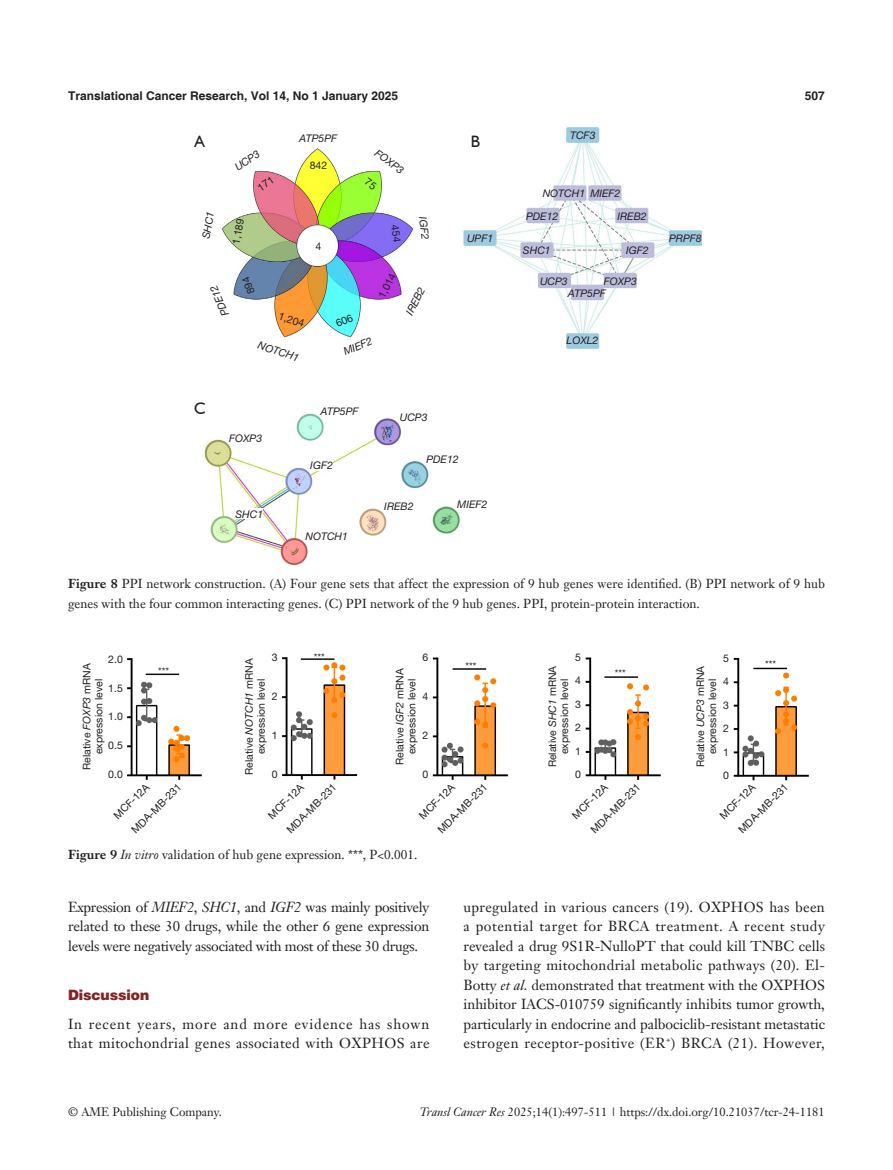
<style>
.page{position:relative;width:893px;height:1170px;background:#fff}
.page>*{position:absolute;margin:0;border:0;box-sizing:border-box;transform-origin:0 0}
.t1{font:16.5px "Humanist 521 BT";color:#231f20}
.t2{font:14.25px/19.5px "Janson Text LT";letter-spacing:.03em;color:#231f20;text-align:justify}
._1ji-6_5{font:900 14.25px "Helvetica";color:#812627}
.t3{font:12.75px/19.5px "Janson Text LT";color:#231f20}
.t4{font:12px "Janson Text LT";color:#231f20}
.t5{font:700 12px "Helvetica";color:#231f20}
.t6{font:10.5px/12px "Helvetica Neue LT Pro";color:#231f20;text-align:center}
.t7{font:italic 10.5px "Helvetica Neue LT Pro";color:#231f20}
.t8{font:8.25px "Janson Text LT";color:#231f20}
.s1{font-weight:700}
.s2{font-style:italic}
</style>
<div class="page">
<img style="left:127px;top:657px;width:682px;height:124px">
<img style="left:204px;top:128px;width:498px;height:436px">
<div style="left:229px;top:432px;width:33px;height:11px;background:#fff"></div>
<div style="left:321px;top:405px;width:38px;height:11px;background:#fff"></div>
<div style="left:310px;top:460px;width:23px;height:10px;background:#fff"></div>
<div style="left:235px;top:508px;width:28px;height:11px;background:#fff"></div>
<div style="left:305px;top:530px;width:43px;height:11px;background:#fff"></div>
<div style="left:384px;top:501px;width:30px;height:11px;background:#fff"></div>
<div style="left:457px;top:499px;width:30px;height:10px;background:#fff"></div>
<div style="left:426px;top:453px;width:33px;height:11px;background:#fff"></div>
<div style="left:400px;top:411px;width:28px;height:11px;background:#fff"></div>
<div style="left:191px;top:133px;width:17px;height:17px;background:#fff"></div>
<div style="left:191px;top:400px;width:17px;height:17px;background:#fff"></div>
<div style="left:467px;top:133px;width:17px;height:17px;background:#fff"></div>
<svg style="left:364px;top:178px;width:13px;height:12px"></svg>
<svg style="left:391px;top:225px;width:10px;height:17px"></svg>
<svg style="left:335px;top:314px;width:19px;height:13px"></svg>
<svg style="left:242px;top:276px;width:13px;height:18px"></svg>
<svg style="left:257px;top:177px;width:16px;height:14px"></svg>
<p class="t5" style="left:68px;top:88px;width:332px">Translational Cancer Research, Vol 14, No 1 January 2025</p>
<p class="t5" style="left:805px;top:88px;width:22px">507</p>
<p class="t1" style="left:195px;top:131px;width:12px">A</p>
<p class="t7" style="left:232px;top:163px;width:29px;rotate:-35deg">UCP3</p>
<p class="t7" style="left:299px;top:132px;width:40px">ATP5PF</p>
<p class="t6" style="left:310px;top:159px;width:19px">842</p>
<p class="t7" style="left:380px;top:147px;width:35px;rotate:36deg">FOXP3</p>
<p class="t7" style="left:199px;top:237px;width:29px;rotate:-80deg">SHC1</p>
<p class="t6" style="left:230px;top:243px;width:28px;rotate:-80deg">1,189</p>
<p class="t6" style="left:316px;top:240px;width:7px">4</p>
<p class="t7" style="left:429px;top:216px;width:24px;rotate:83deg">IGF2</p>
<p class="t7" style="left:220px;top:318px;width:34px;rotate:-113deg">PDE12</p>
<p class="t6" style="left:281px;top:309px;width:28px;rotate:18deg">1,204</p>
<p class="t6" style="left:376px;top:294px;width:28px;rotate:-63deg">1,014</p>
<p class="t7" style="left:403px;top:311px;width:31px;rotate:-63deg">IREB2</p>
<p class="t7" style="left:260px;top:339px;width:44px;rotate:18deg">NOTCH1</p>
<p class="t7" style="left:341px;top:346px;width:32px;rotate:-23deg">MIEF2</p>
<p class="t1" style="left:471px;top:131px;width:11px">B</p>
<p class="t7" style="left:467px;top:232px;width:28px">UPF1</p>
<p class="t1" style="left:194px;top:398px;width:13px">C</p>
<p class="t7" style="left:229px;top:431px;width:35px">FOXP3</p>
<p class="t7" style="left:321px;top:404px;width:40px">ATP5PF</p>
<p class="t7" style="left:310px;top:459px;width:24px">IGF2</p>
<p class="t7" style="left:400px;top:410px;width:29px">UCP3</p>
<p class="t7" style="left:426px;top:452px;width:34px">PDE12</p>
<p class="t7" style="left:235px;top:507px;width:29px">SHC1</p>
<p class="t7" style="left:305px;top:529px;width:44px">NOTCH1</p>
<p class="t7" style="left:384px;top:500px;width:31px">IREB2</p>
<p class="t7" style="left:457px;top:498px;width:32px">MIEF2</p>
<p class="t7" style="left:570px;top:129px;width:27px">TCF3</p>
<p class="t7" style="left:543px;top:187px;width:44px">NOTCH1</p>
<p class="t7" style="left:590px;top:187px;width:32px">MIEF2</p>
<p class="t7" style="left:526px;top:209px;width:34px">PDE12</p>
<p class="t7" style="left:617px;top:209px;width:31px">IREB2</p>
<p class="t7" style="left:523px;top:244px;width:29px">SHC1</p>
<p class="t7" style="left:626px;top:244px;width:24px">IGF2</p>
<p class="t7" style="left:540px;top:274px;width:29px">UCP3</p>
<p class="t7" style="left:604px;top:274px;width:35px">FOXP3</p>
<p class="t7" style="left:568px;top:287px;width:40px">ATP5PF</p>
<p class="t7" style="left:566px;top:334px;width:33px">LOXL2</p>
<p class="t7" style="left:669px;top:232px;width:34px">PRPF8</p>
<p class="t3" style="left:68px;top:573px;width:758px"><span class="s1">Figure 8</span> PPI network construction. (A) Four gene sets that affect the expression of 9 hub genes were identified. (B) PPI network of 9 hub genes with the four common interacting genes. (C) PPI network of the 9 hub genes. PPI, protein-protein interaction.</p>
<p class="t6" style="left:314px;top:651px;width:13px">***</p>
<p class="t6" style="left:272px;top:651px;width:7px">3</p>
<p class="t6" style="left:272px;top:690px;width:7px">2</p>
<p class="t6" style="left:272px;top:729px;width:7px">1</p>
<p class="t6" style="left:272px;top:768px;width:7px">0</p>
<p class="t6" style="left:422px;top:651px;width:7px">6</p>
<p class="t6" style="left:422px;top:690px;width:7px">4</p>
<p class="t6" style="left:422px;top:729px;width:7px">2</p>
<p class="t6" style="left:422px;top:768px;width:7px">0</p>
<p class="t6" style="left:575px;top:651px;width:7px">5</p>
<p class="t6" style="left:575px;top:674px;width:7px">4</p>
<p class="t6" style="left:575px;top:697px;width:7px">3</p>
<p class="t6" style="left:575px;top:721px;width:7px">2</p>
<p class="t6" style="left:575px;top:744px;width:7px">1</p>
<p class="t6" style="left:575px;top:768px;width:7px">0</p>
<p class="t6" style="left:723px;top:652px;width:7px">5</p>
<p class="t6" style="left:723px;top:675px;width:7px">4</p>
<p class="t6" style="left:723px;top:698px;width:7px">3</p>
<p class="t6" style="left:723px;top:722px;width:7px">2</p>
<p class="t6" style="left:723px;top:745px;width:7px">1</p>
<p class="t6" style="left:723px;top:769px;width:7px">0</p>
<p class="t6" style="left:108px;top:652px;width:16px">2.0</p>
<p class="t6" style="left:108px;top:681px;width:16px">1.5</p>
<p class="t6" style="left:108px;top:710px;width:16px">1.0</p>
<p class="t6" style="left:108px;top:739px;width:16px">0.5</p>
<p class="t6" style="left:108px;top:768px;width:16px">0.0</p>
<p class="t6" style="left:81px;top:770px;width:108px;rotate:-90deg">Relative <span class="s2">FOXP3</span> mRNA expression level</p>
<p class="t6" style="left:243px;top:774px;width:118px;rotate:-90deg">Relative <span class="s2">NOTCH1</span> mRNA expression level</p>
<p class="t6" style="left:394px;top:764px;width:98px;rotate:-90deg">Relative <span class="s2">IGF2</span> mRNA expression level</p>
<p class="t6" style="left:546px;top:767px;width:103px;rotate:-90deg">Relative <span class="s2">SHC1</span> mRNA expression level</p>
<p class="t6" style="left:694px;top:767px;width:103px;rotate:-90deg">Relative <span class="s2">UCP3</span> mRNA expression level</p>
<p class="t6" style="left:465px;top:660px;width:13px">***</p>
<p class="t6" style="left:158px;top:665px;width:13px">***</p>
<p class="t6" style="left:615px;top:667px;width:13px">***</p>
<p class="t6" style="left:765px;top:658px;width:13px">***</p>
<p class="t6" style="left:111px;top:812px;width:47px;rotate:-45deg">MCF-12A</p>
<p class="t6" style="left:266px;top:812px;width:47px;rotate:-45deg">MCF-12A</p>
<p class="t6" style="left:416px;top:812px;width:47px;rotate:-45deg">MCF-12A</p>
<p class="t6" style="left:570px;top:812px;width:47px;rotate:-45deg">MCF-12A</p>
<p class="t6" style="left:717px;top:812px;width:47px;rotate:-45deg">MCF-12A</p>
<p class="t6" style="left:129px;top:826px;width:67px;rotate:-45deg">MDA-MB-231</p>
<p class="t6" style="left:284px;top:826px;width:67px;rotate:-45deg">MDA-MB-231</p>
<p class="t6" style="left:435px;top:826px;width:67px;rotate:-45deg">MDA-MB-231</p>
<p class="t6" style="left:588px;top:826px;width:67px;rotate:-45deg">MDA-MB-231</p>
<p class="t6" style="left:736px;top:826px;width:67px;rotate:-45deg">MDA-MB-231</p>
<p class="t3" style="left:68px;top:844px;width:351px"><span class="s1">Figure 9</span> <span class="s2">In vitro</span> validation of hub gene expression. ***, P&lt;0.001.</p>
<p class="t2" style="left:68px;top:897px;width:363px">Expression of <span class="s2">MIEF2</span>, <span class="s2">SHC1</span>, and <span class="s2">IGF2</span> was mainly positively related to these 30 drugs, while the other 6 gene expression levels were negatively associated with most of these 30 drugs.</p>
<p class="_1ji-6_5" style="left:68px;top:985px;width:83px">Discussion</p>
<p class="t2" style="left:68px;top:1014px;width:363px">In recent years, more and more evidence has shown that mitochondrial genes associated with OXPHOS are</p>
<p class="t2" style="left:463px;top:897px;width:363px">upregulated in various cancers (19). OXPHOS has been a potential target for BRCA treatment. A recent study revealed a drug 9S1R-NulloPT that could kill TNBC cells by targeting mitochondrial metabolic pathways (20). El-Botty <span class="s2">et al.</span> demonstrated that treatment with the OXPHOS inhibitor IACS-010759 significantly inhibits tumor growth, particularly in endocrine and palbociclib-resistant metastatic estrogen receptor-positive (ER ) BRCA (21). However,</p>
<p class="t8" style="left:666px;top:1033px;width:6px">+</p>
<p class="t4" style="left:68px;top:1104px;width:155px">© AME Publishing Company.</p>
<p class="t4" style="left:420px;top:1104px;width:406px"><span class="s2">Transl Cancer Res</span> 2025;14(1):497-511 | https://dx.doi.org/10.21037/tcr-24-1181</p>
</div>
